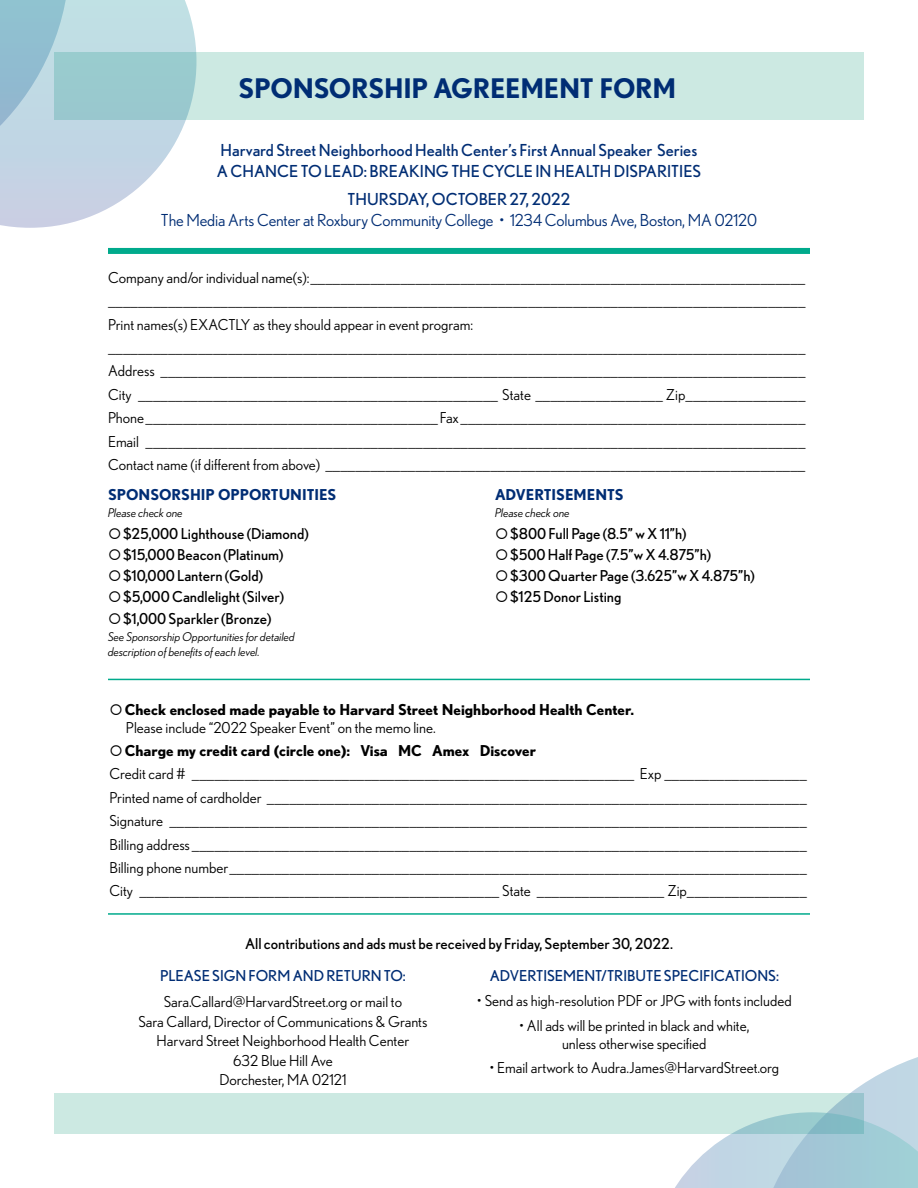
<style>
.page{position:relative;width:918px;height:1188px;background:#fff}
.page>*{position:absolute;margin:0;border:0;box-sizing:border-box;transform-origin:0 0}
.t1{font:700 27px "Nobel";letter-spacing:-.01em;color:#002d74}
.t2{font:16.5px/21px "Nobel";color:#002d74}
.t3{font:16.5px "Nobel";letter-spacing:-.01em;color:#002d74}
.t4{font:15px/23.4px "Nobel";color:#000}
.t5{font:15px "Nobel";color:#000}
.t6{font:700 15px/18px "Nobel";color:#000}
.t7{font:15px "Nobel";color:#002d74}
.t8{font:700 15px "Nobel";color:#002d74}
.t9{font:italic 12px/14.4px "Nobel";color:#000}
.s1{font-weight:400}
.s2{font-weight:700}
</style>
<div class="page">
<div style="left:55px;top:1094px;width:809px;height:40px;background:#cce9e2"></div>
<div style="left:55px;top:52px;width:809px;height:67px;background:#cce9e2"></div>
<svg style="left:0;top:0;width:196px;height:228px"></svg>
<svg style="left:0;top:0;width:70px;height:199px;background:#acccda"></svg>
<svg style="left:650px;top:1057px;width:268px;height:131px"></svg>
<hr style="left:108px;top:679px;width:702px;height:1px;background:#00aa8c">
<div style="left:108px;top:248px;width:702px;height:6px;background:#00aa8c"></div>
<hr style="left:108px;top:913px;width:702px;height:2px;background:#00aa8c">
<h1 class="t1" style="left:238px;top:72px;width:439px">SPONSORSHIP AGREEMENT FORM</h1>
<p class="t2" style="left:217px;top:139px;width:486px">Harvard Street Neighborhood Health Center’s First Annual Speaker Series<br>A CHANCE TO LEAD: BREAKING THE CYCLE IN HEALTH DISPARITIES</p>
<p class="t2" style="left:348px;top:188px;width:224px">THURSDAY, OCTOBER 27, 2022</p>
<p class="t3" style="left:161px;top:210px;width:598px">The Media Arts Center at Roxbury Community College • 1234 Columbus Ave, Boston, MA 02120</p>
<p class="t4" style="left:108px;top:266px;width:699px">Company and/or individual name(s):__________________________________________________________________ _____________________________________________________________________________________________ Print names(s) EXACTLY as they should appear in event program: _____________________________________________________________________________________________ Address ______________________________________________________________________________________ City ________________________________________________ State _________________ Zip________________ Phone_______________________________________Fax______________________________________________ Email ________________________________________________________________________________________ Contact name (if different from above) ________________________________________________________________</p>
<p class="t8" style="left:108px;top:485px;width:230px">SPONSORSHIP OPPORTUNITIES</p>
<p class="t9" style="left:108px;top:506px;width:76px">Please check one</p>
<p class="t5" style="left:108px;top:525px;width:202px">○ $25,000 Lighthouse (Diamond)</p>
<p class="t5" style="left:108px;top:546px;width:177px">○ $15,000 Beacon (Platinum)</p>
<p class="t5" style="left:108px;top:567px;width:157px">○ $10,000 Lantern (Gold)</p>
<p class="t5" style="left:108px;top:588px;width:178px">○ $5,000 Candlelight (Silver)</p>
<p class="t5" style="left:108px;top:610px;width:165px">○ $1,000 Sparkler (Bronze)</p>
<p class="t9" style="left:108px;top:630px;width:188px">See Sponsorship Opportunities for detailed description of benefits of each level.</p>
<p class="t8" style="left:495px;top:485px;width:130px">ADVERTISEMENTS</p>
<p class="t9" style="left:495px;top:506px;width:76px">Please check one</p>
<p class="t5" style="left:495px;top:525px;width:193px">○ $800 Full Page (8.5” w X 11”h)</p>
<p class="t5" style="left:495px;top:546px;width:218px">○ $500 Half Page (7.5”w X 4.875”h)</p>
<p class="t5" style="left:495px;top:567px;width:261px">○ $300 Quarter Page (3.625”w X 4.875”h)</p>
<p class="t5" style="left:495px;top:588px;width:128px">○ $125 Donor Listing</p>
<p class="t6" style="left:126px;top:700px;width:510px;text-indent:-17px">○Check enclosed made payable to Harvard Street Neighborhood Health Center.<br><span class="s1">Please include “2022 Speaker Event” on the memo line.</span></p>
<p class="t4" style="left:109px;top:739px;width:699px">○<span class="s2">Charge my credit card (circle one): Visa MC Amex Discover<br></span>Credit card # ___________________________________________________________ Exp ___________________ Printed name of cardholder ________________________________________________________________________ Signature _____________________________________________________________________________________ Billing address __________________________________________________________________________________ Billing phone number_____________________________________________________________________________ City ________________________________________________ State _________________ Zip________________</p>
<p class="t5" style="left:245px;top:935px;width:429px">All contributions and ads must be received by Friday, September 30, 2022.</p>
<p class="t7" style="left:160px;top:967px;width:247px">PLEASE SIGN FORM AND RETURN TO:</p>
<p class="t4" style="left:138px;top:992px;width:291px;line-height:19.5px;text-align:center">Sara.Callard@HarvardStreet.org or mail to<br>Sara Callard, Director of Communications &amp; Grants Harvard Street Neighborhood Health Center<br>632 Blue Hill Ave<br>Dorchester, MA 02121</p>
<p class="t7" style="left:490px;top:967px;width:291px">ADVERTISEMENT/TRIBUTE SPECIFICATIONS:</p>
<p class="t4" style="left:477px;top:989px;width:316px">• Send as high-resolution PDF or JPG with fonts included</p>
<p class="t4" style="left:519px;top:1016px;width:232px;line-height:18px;text-align:center">• All ads will be printed in black and white, unless otherwise specified</p>
<p class="t4" style="left:489px;top:1056px;width:291px">• Email artwork to Audra.James@HarvardStreet.org</p>
</div>
